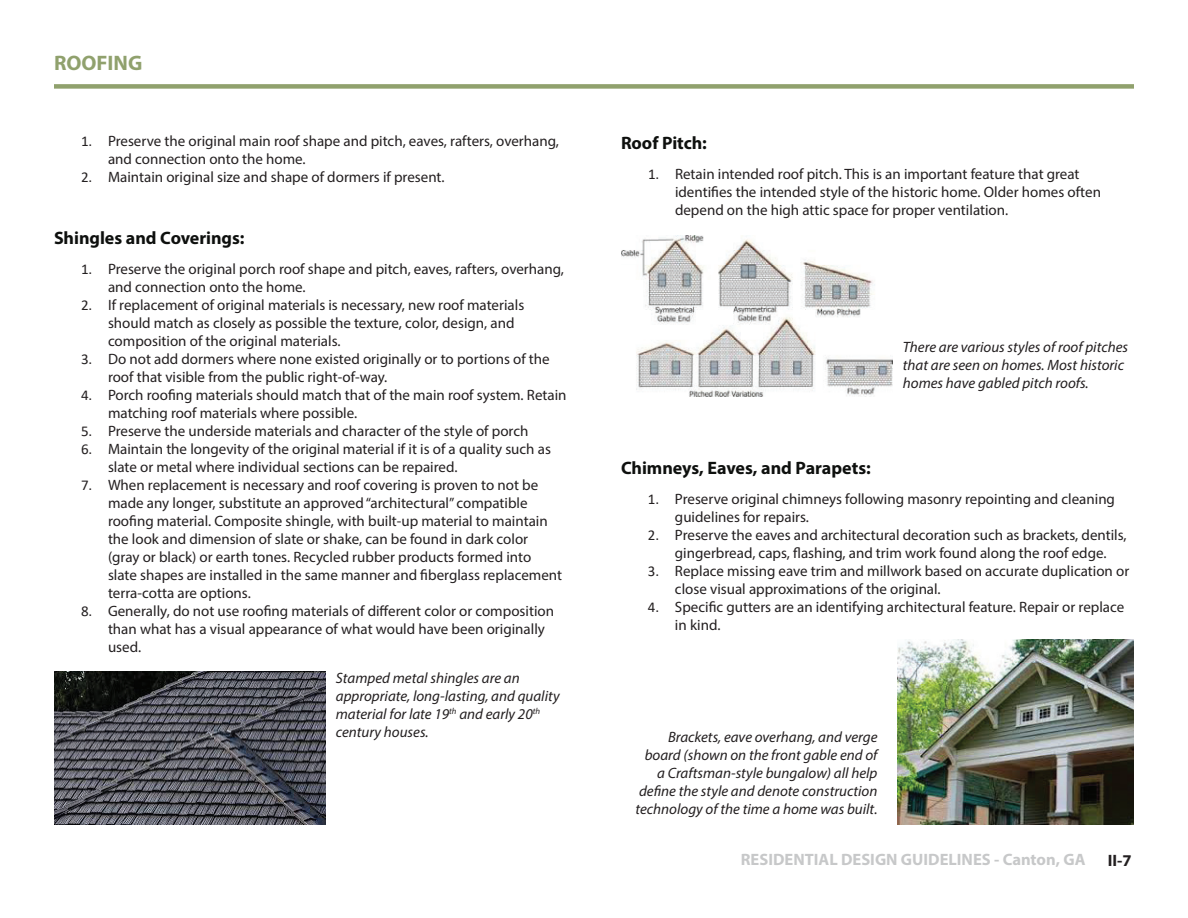
<style>
.page{position:relative;width:1188px;height:918px;background:#fff}
.page>*{position:absolute;margin:0;border:0;box-sizing:border-box;transform-origin:0 0}
.t1{font:700 21px "Myriad Pro";color:#90a16d}
.t2{font:700 18px "Myriad Pro";color:#0e100e}
.t3{font:700 16.5px "Myriad Pro";color:#c7c8c9}
.t4{font:700 16.5px "Myriad Pro";color:#231f20}
.t5{font:15px/18px "Myriad Pro";color:#231f20}
.t6{font:italic 15px/18px "Myriad Pro";color:#231f20}
.s1{font-family:"Calibri"}
</style>
<div class="page">
<div style="left:54px;top:84px;width:1080px;height:5px;background:#90a16d"></div>
<img style="left:621px;top:235px;width:271px;height:161px">
<img style="left:897px;top:639px;width:237px;height:186px">
<img style="left:54px;top:671px;width:271px;height:153px">
<h1 class="t1" style="left:54px;top:49px;width:90px">ROOFING</h1>
<p class="t5" style="left:108px;top:132px;width:453px;text-indent:-27px"><span class="s1">1.</span> Preserve the original main roof shape and pitch, eaves, rafters, overhang, and connection onto the home.</p>
<p class="t5" style="left:81px;top:168px;width:365px"><span class="s1">2.</span> Maintain original size and shape of dormers if present.</p>
<p class="t2" style="left:54px;top:226px;width:192px">Shingles and Coverings:</p>
<p class="t5" style="left:108px;top:259px;width:458px;text-indent:-27px"><span class="s1">1.</span> Preserve the original porch roof shape and pitch, eaves, rafters, overhang, and connection onto the home.</p>
<p class="t5" style="left:108px;top:295px;width:418px;text-indent:-27px"><span class="s1">2.</span> If replacement of original materials is necessary, new roof materials should match as closely as possible the texture, color, design, and composition of the original materials.</p>
<p class="t5" style="left:108px;top:349px;width:443px;text-indent:-27px"><span class="s1">3.</span> Do not add dormers where none existed originally or to portions of the roof that visible from the public right-of-way.</p>
<p class="t5" style="left:108px;top:385px;width:460px;text-indent:-27px"><span class="s1">4.</span> Porch roofing materials should match that of the main roof system. Retain matching roof materials where possible.</p>
<p class="t5" style="left:81px;top:421px;width:449px"><span class="s1">5.</span> Preserve the underside materials and character of the style of porch</p>
<p class="t5" style="left:108px;top:439px;width:444px;text-indent:-27px"><span class="s1">6.</span> Maintain the longevity of the original material if it is of a quality such as slate or metal where individual sections can be repaired.</p>
<p class="t5" style="left:108px;top:475px;width:456px;text-indent:-27px"><span class="s1">7.</span> When replacement is necessary and roof covering is proven to not be made any longer, substitute an approved “architectural” compatible roofing material. Composite shingle, with built-up material to maintain the look and dimension of slate or shake, can be found in dark color (gray or black) or earth tones. Recycled rubber products formed into slate shapes are installed in the same manner and fiberglass replacement terra-cotta are options.</p>
<p class="t5" style="left:108px;top:601px;width:448px;text-indent:-27px"><span class="s1">8.</span> Generally, do not use roofing materials of different color or composition than what has a visual appearance of what would have been originally used.</p>
<p class="t6" style="left:336px;top:668px;width:225px">Stamped metal shingles are an appropriate, long-lasting, and quality material for late 19<sup>th</sup> and early 20<sup>th </sup>century houses.</p>
<p class="t2" style="left:621px;top:131px;width:87px">Roof Pitch:</p>
<p class="t5" style="left:675px;top:164px;width:427px;text-indent:-27px"><span class="s1">1.</span> Retain intended roof pitch. This is an important feature that great identifies the intended style of the historic home. Older homes often depend on the high attic space for proper ventilation.</p>
<p class="t6" style="left:903px;top:337px;width:227px">There are various styles of roof pitches that are seen on homes. Most historic homes have gabled pitch roofs.</p>
<p class="t2" style="left:621px;top:456px;width:251px">Chimneys, Eaves, and Parapets:</p>
<p class="t5" style="left:675px;top:490px;width:442px;text-indent:-27px"><span class="s1">1.</span> Preserve original chimneys following masonry repointing and cleaning guidelines for repairs.</p>
<p class="t5" style="left:648px;top:526px;width:480px;text-align:center"><span class="s1">2.</span> Preserve the eaves and architectural decoration such as brackets, dentils, gingerbread, caps, flashing, and trim work found along the roof edge.</p>
<p class="t5" style="left:675px;top:562px;width:456px;text-indent:-27px"><span class="s1">3.</span> Replace missing eave trim and millwork based on accurate duplication or close visual approximations of the original.</p>
<p class="t5" style="left:675px;top:598px;width:451px;text-indent:-27px"><span class="s1">4.</span> Specific gutters are an identifying architectural feature. Repair or replace in kind.</p>
<p class="t6" style="left:636px;top:728px;width:243px;text-align:right">Brackets, eave overhang, and verge board (shown on the front gable end of a Craftsman-style bungalow) all help define the style and denote construction technology of the time a home was built.</p>
<p class="t3" style="left:741px;top:849px;width:346px">RESIDENTIAL DESIGN GUIDELINES - Canton, GA</p>
<p class="t4" style="left:1108px;top:849px;width:25px">II-7</p>
</div>
